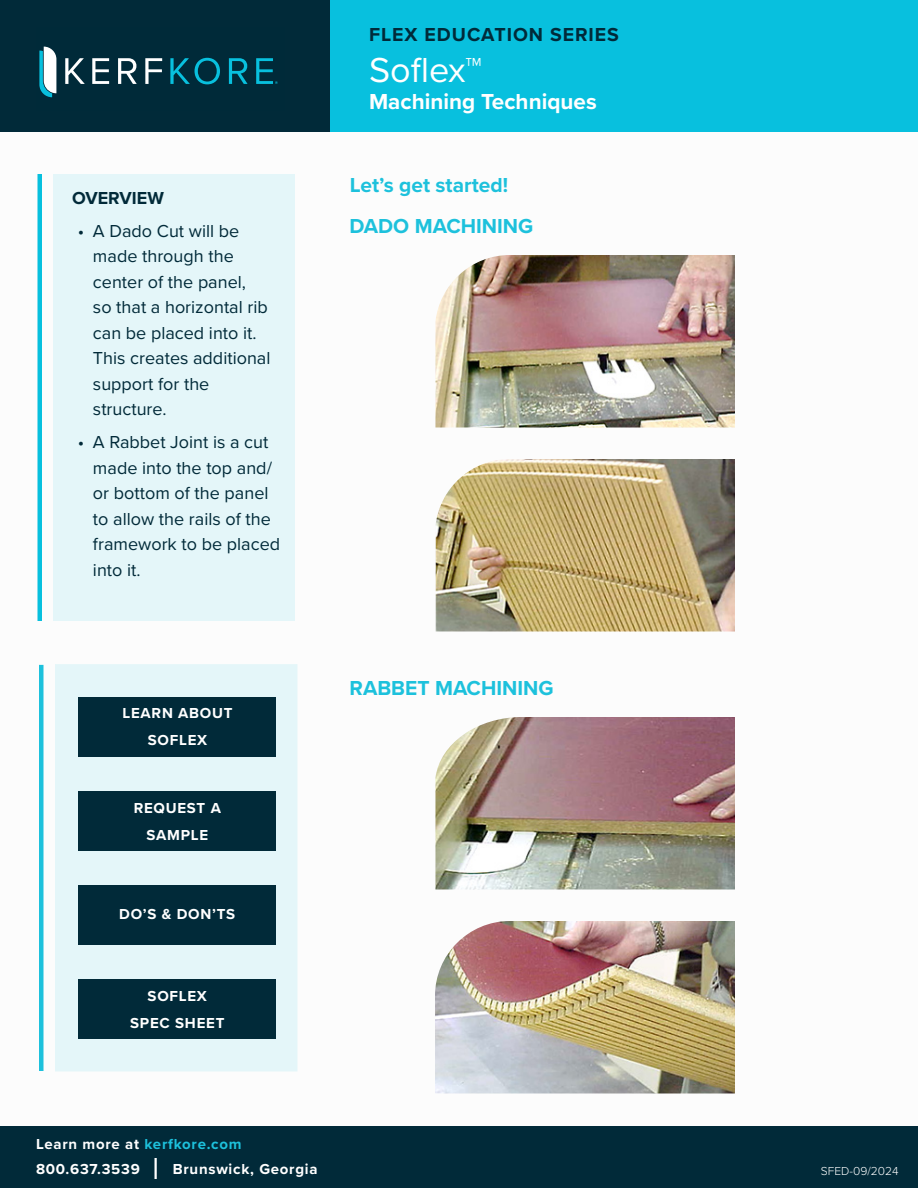
<style>
.page{position:relative;width:918px;height:1188px;background:#fff}
.page>*{position:absolute;margin:0;border:0;box-sizing:border-box;transform-origin:0 0}
.t1{font:36px "Proxima Nova";color:#fff}
.t2{font:700 22.5px "Proxima Nova";color:#fff}
.t3{font:700 21px "Proxima Nova";color:#1dc1dc}
.t4{font:700 19.5px "Proxima Nova";letter-spacing:.05em;color:#012a39}
.t5{font:18px/25.5px "Proxima Nova";color:#012a39}
.t6{font:700 18px "Proxima Nova";color:#012a39}
.t7{font:700 15px/27px "Proxima Nova";letter-spacing:.05em;color:#fff;text-align:center}
.t8{font:300 12px "Proxima Nova";color:#fff}
.s1{color:#1dc1dc}
</style>
<div class="page">
<div style="left:54px;top:174px;width:241px;height:447px;background:#e4f6f9"></div>
<div style="left:312px;top:0;width:606px;height:132px;background:#08c0de"></div>
<div style="left:0;top:0;width:330px;height:132px;background:#012a39"></div>
<hr style="left:38px;top:174px;width:4px;height:447px;background:#08c0de">
<div style="left:39px;top:665px;width:5px;height:406px;background:#1dc1dc"></div>
<div style="left:55px;top:664px;width:242px;height:407px;background:#e4f6f9"></div>
<div style="left:0;top:1126px;width:918px;height:62px;background:#012a39"></div>
<hr style="left:154px;top:1158px;width:3px;height:21px;background:#fff">
<img style="left:435px;top:459px;width:300px;height:173px">
<img style="left:435px;top:921px;width:300px;height:173px">
<img style="left:435px;top:717px;width:300px;height:173px">
<img style="left:435px;top:255px;width:300px;height:173px">
<div style="left:78px;top:697px;width:198px;height:60px;background:#012a39"></div>
<div style="left:78px;top:791px;width:198px;height:60px;background:#012a39"></div>
<svg style="left:65px;top:58px;width:20px;height:26px"></svg>
<svg style="left:92px;top:58px;width:17px;height:26px"></svg>
<svg style="left:118px;top:58px;width:19px;height:26px"></svg>
<svg style="left:145px;top:58px;width:17px;height:26px"></svg>
<svg style="left:170px;top:58px;width:50px;height:26px"></svg>
<svg style="left:229px;top:58px;width:19px;height:26px"></svg>
<svg style="left:39px;top:47px;width:17px;height:50px"></svg>
<svg style="left:256px;top:58px;width:22px;height:26px"></svg>
<div style="left:78px;top:885px;width:198px;height:60px;background:#012a39"></div>
<div style="left:78px;top:979px;width:198px;height:60px;background:#012a39"></div>
<p class="t4" style="left:369px;top:19px;width:251px">FLEX EDUCATION SERIES</p>
<p class="t6" style="left:72px;top:184px;width:93px">OVERVIEW</p>
<p class="t5" style="left:93px;top:217px;width:179px;text-indent:-15px">• A Dado Cut will be made through the center of the panel,<br>so that a horizontal rib can be placed into it.<br>This creates additional support for the structure.</p>
<p class="t5" style="left:93px;top:429px;width:189px;text-indent:-15px">• A Rabbet Joint is a cut made into the top and/ or bottom of the panel to allow the rails of the framework to be placed into it.</p>
<p class="t7" style="left:123px;top:699px;width:112px">LEARN ABOUT<br>SOFLEX</p>
<p class="t7" style="left:134px;top:794px;width:89px">REQUEST A<br>SAMPLE</p>
<p class="t7" style="left:119px;top:900px;width:117px">DO’S &amp; DON’TS</p>
<p class="t7" style="left:130px;top:982px;width:96px">SOFLEX<br>SPEC SHEET</p>
<h1 class="t1" style="left:369px;top:43px;width:114px">Soflex™</h1>
<p class="t2" style="left:369px;top:84px;width:229px">Machining Techniques</p>
<p class="t3" style="left:350px;top:169px;width:160px">Let’s get started!</p>
<p class="t3" style="left:350px;top:210px;width:185px">DADO MACHINING</p>
<p class="t3" style="left:350px;top:672px;width:206px">RABBET MACHINING</p>
<p class="t7" style="left:36px;top:1131px;width:207px;line-height:25.5px;text-align:left">Learn more at <span class="s1">kerfkore.com<br></span>800.637.3539</p>
<p class="t7" style="left:173px;top:1156px;width:146px">Brunswick, Georgia</p>
<p class="t8" style="left:821px;top:1162px;width:79px">SFED-09/2024</p>
</div>
